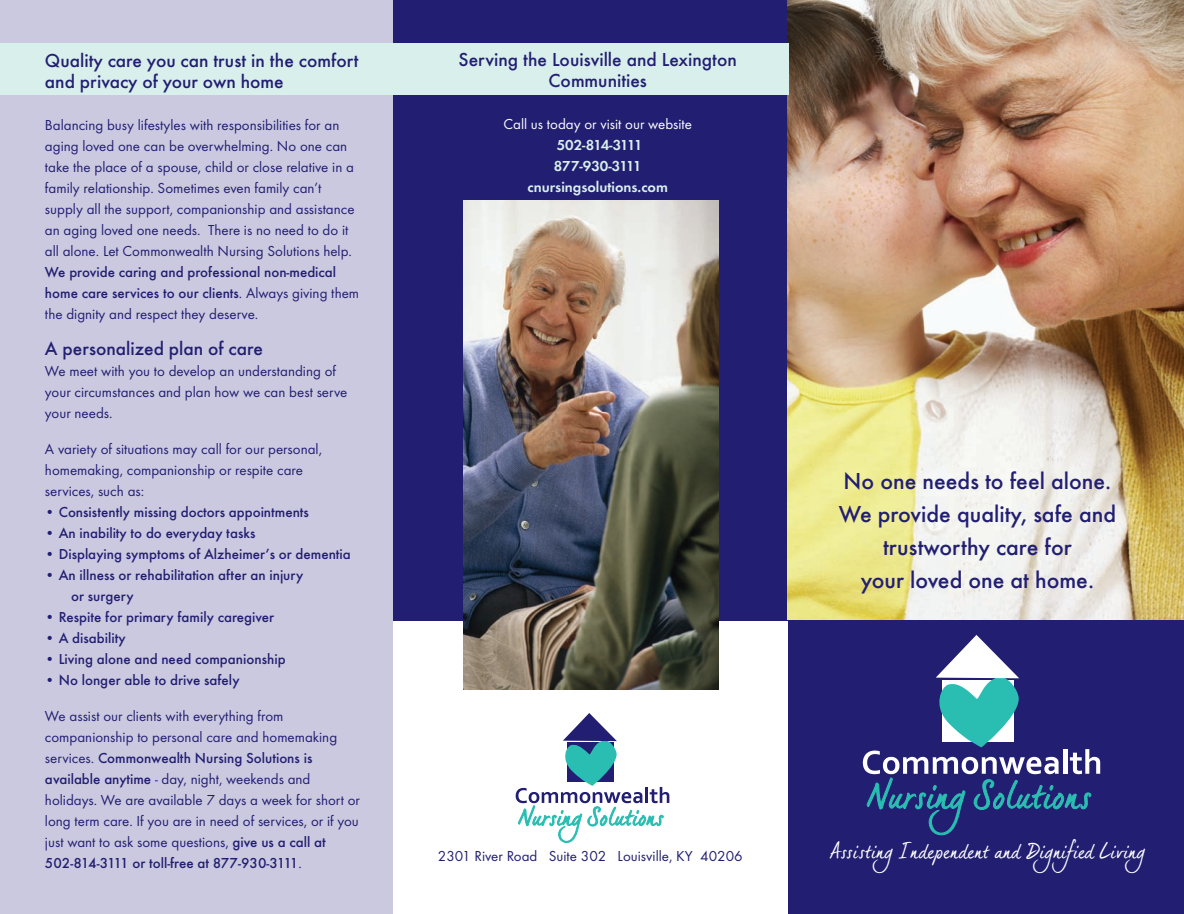
<style>
.page{position:relative;width:1184px;height:914px;background:#fff}
.page>*{position:absolute;margin:0;border:0;box-sizing:border-box;transform-origin:0 0}
.t1{font:500 24px/33px "Futura T";color:#221e72;text-align:center}
.t2{font:500 19.5px/21px "Futura T";color:#221e72}
.t3{font:19.5px "Dear Joe 5";letter-spacing:-.03em;color:#fff}
.t4{font:15px/21px "Futura T";color:#221e72}
.t5{font:500 15px/21px "Futura T";color:#221e72}
.t6{font:600 15px/21px "Futura T";color:#d9efec;text-align:center}
.t7{font:15px "Futura T";color:#fff}
.s1{font-weight:400}
.s2{font-weight:500}
.s3{font-family:"Dear Joe 5 alternatives"}
</style>
<div class="page">
<div style="left:392px;top:0;width:395px;height:620px;background:#221e72"></div>
<div style="left:788px;top:608px;width:395px;height:305px;background:#221e72"></div>
<div style="left:0;top:0;width:393px;height:913px;background:#cbc9e0"></div>
<img style="left:787px;top:0;width:396px;height:619px">
<svg style="left:862px;top:635px;width:238px;height:200px"></svg>
<div style="left:0;top:43px;width:788px;height:52px;background:#d9efec"></div>
<svg style="left:515px;top:713px;width:154px;height:129px"></svg>
<img style="left:463px;top:200px;width:255px;height:489px">
<h2 class="t2" style="left:45px;top:50px;width:315px">Quality care you can trust in the comfort and privacy of your own home</h2>
<p class="t4" style="left:45px;top:114px;width:311px">Balancing busy lifestyles with responsibilities for an aging loved one can be overwhelming. No one can take the place of a spouse, child or close relative in a family relationship. Sometimes even family can’t supply all the support, companionship and assistance an aging loved one needs. There is no need to do it all alone. Let Commonwealth Nursing Solutions help.</p>
<p class="t5" style="left:45px;top:261px;width:316px">We provide caring and professional non-medical home care services to our clients<span class="s1">. Always giving them the dignity and respect they deserve.</span></p>
<h2 class="t2" style="left:45px;top:338px;width:219px">A personalized plan of care</h2>
<p class="t4" style="left:45px;top:360px;width:304px">We meet with you to develop an understanding of your circumstances and plan how we can best serve your needs.</p>
<p class="t4" style="left:45px;top:438px;width:279px">A variety of situations may call for our personal, homemaking, companionship or respite care services, such as:</p>
<p class="t5" style="left:45px;top:501px;width:265px">• Consistently missing doctors appointments</p>
<p class="t5" style="left:45px;top:522px;width:212px">• An inability to do everyday tasks</p>
<p class="t5" style="left:45px;top:543px;width:307px">• Displaying symptoms of Alzheimer’s or dementia</p>
<p class="t5" style="left:71px;top:564px;width:233px;text-indent:-26px">• An illness or rehabilitation after an injury or surgery</p>
<p class="t5" style="left:45px;top:606px;width:231px">• Respite for primary family caregiver</p>
<p class="t5" style="left:45px;top:627px;width:82px">• A disability</p>
<p class="t5" style="left:45px;top:648px;width:242px">• Living alone and need companionship</p>
<p class="t5" style="left:45px;top:669px;width:196px">• No longer able to drive safely</p>
<p class="t4" style="left:45px;top:705px;width:316px">We assist our clients with everything from companionship to personal care and homemaking services. <span class="s2">Commonwealth Nursing Solutions is available anytime</span> - day, night, weekends and holidays. We are available 7 days a week for short or long term care. If you are in need of services, or if you just want to ask some questions, <span class="s2">give us a call at 502-814-3111 or toll-free at 877-930-3111</span>.</p>
<h2 class="t2" style="left:458px;top:49px;width:280px;text-align:center">Serving the Louisville and Lexington<br>Communities</h2>
<p class="t7" style="left:503px;top:115px;width:190px">Call us today or visit our website</p>
<p class="t6" style="left:527px;top:134px;width:142px">502-814-3111<br>877-930-3111 cnursingsolutions.com</p>
<p class="t4" style="left:438px;top:845px;width:306px">2301 River Road Suite 302 Louisville, KY 40206</p>
<h1 class="t1" style="left:838px;top:464px;width:279px">No one needs to feel alone.<br>We provide quality, safe and trustworthy care for<br>your loved one at home.</h1>
<h2 class="t3" style="left:829px;top:839px;width:328px">A<span class="s3">ss</span>i<span class="s3">s</span>ting<span class="s3">I</span>ndependent and Dignified Living</h2>
</div>
